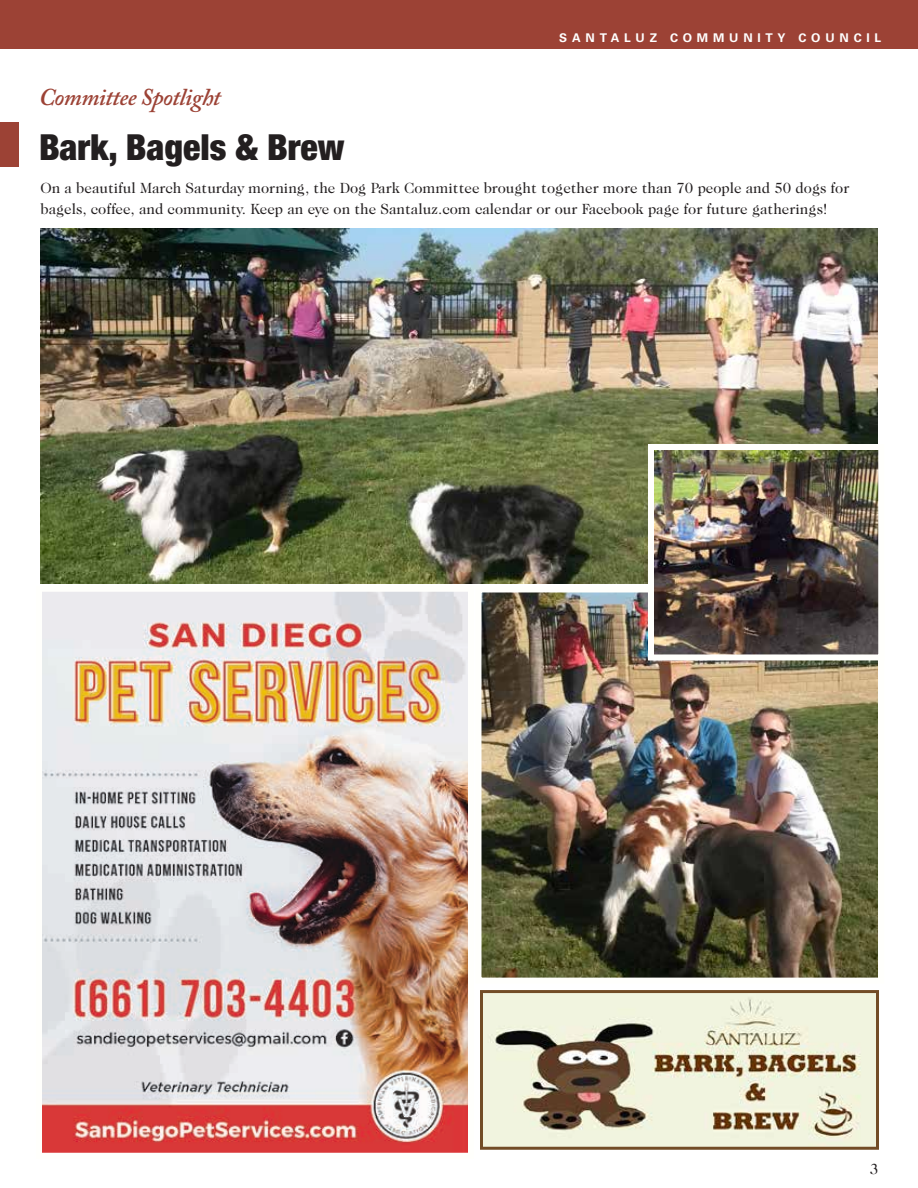
<style>
.page{position:relative;width:918px;height:1188px;background:#fff}
.page>*{position:absolute;margin:0;border:0;box-sizing:border-box;transform-origin:0 0}
.t1{font:900 condensed 36px "Helvetica Neue LT Std";color:#231f20}
.t2{font:italic 600 24px "Adobe Caslon Pro";letter-spacing:-.02em;color:#9c4235}
.t3{font:15px/21px "Caslon 224 IT Cby BT";color:#231f20}
.t4{font:700 12px "Univers LT Std";letter-spacing:.4em;color:#fff}
</style>
<div class="page">
<hr style="left:0;top:0;width:1px;height:50px;background:#9c4235">
<div style="left:0;top:0;width:918px;height:49px;background:#9c4235"></div>
<div style="left:0;top:122px;width:18px;height:44px;background:#9c4235"></div>
<img style="left:40px;top:228px;width:838px;height:355px">
<img style="left:483px;top:593px;width:394px;height:384px">
<div style="left:476px;top:586px;width:408px;height:398px;border:6px solid #fffffc"></div>
<img style="left:655px;top:451px;width:222px;height:202px">
<div style="left:648px;top:444px;width:236px;height:216px;border:6px solid #fffffc"></div>
<img style="left:43px;top:593px;width:424px;height:559px">
<div style="left:36px;top:586px;width:438px;height:573px;border:6px solid #fffffc"></div>
<img style="left:484px;top:994px;width:391px;height:152px">
<div style="left:480px;top:990px;width:399px;height:160px;border:3px solid #724c26"></div>
<p class="t4" style="left:559px;top:31px;width:323px">SANTALUZ COMMUNITY COUNCIL</p>
<h2 class="t2" style="left:39px;top:82px;width:183px">Committee Spotlight</h2>
<h1 class="t1" style="left:39px;top:125px;width:307px">Bark, Bagels &amp; Brew</h1>
<p class="t3" style="left:40px;top:177px;width:810px">On a beautiful March Saturday morning, the Dog Park Committee brought together more than 70 people and 50 dogs for bagels, coffee, and community. Keep an eye on the Santaluz.com calendar or our Facebook page for future gatherings!</p>
<p class="t3" style="left:870px;top:1158px;width:10px">3</p>
</div>
